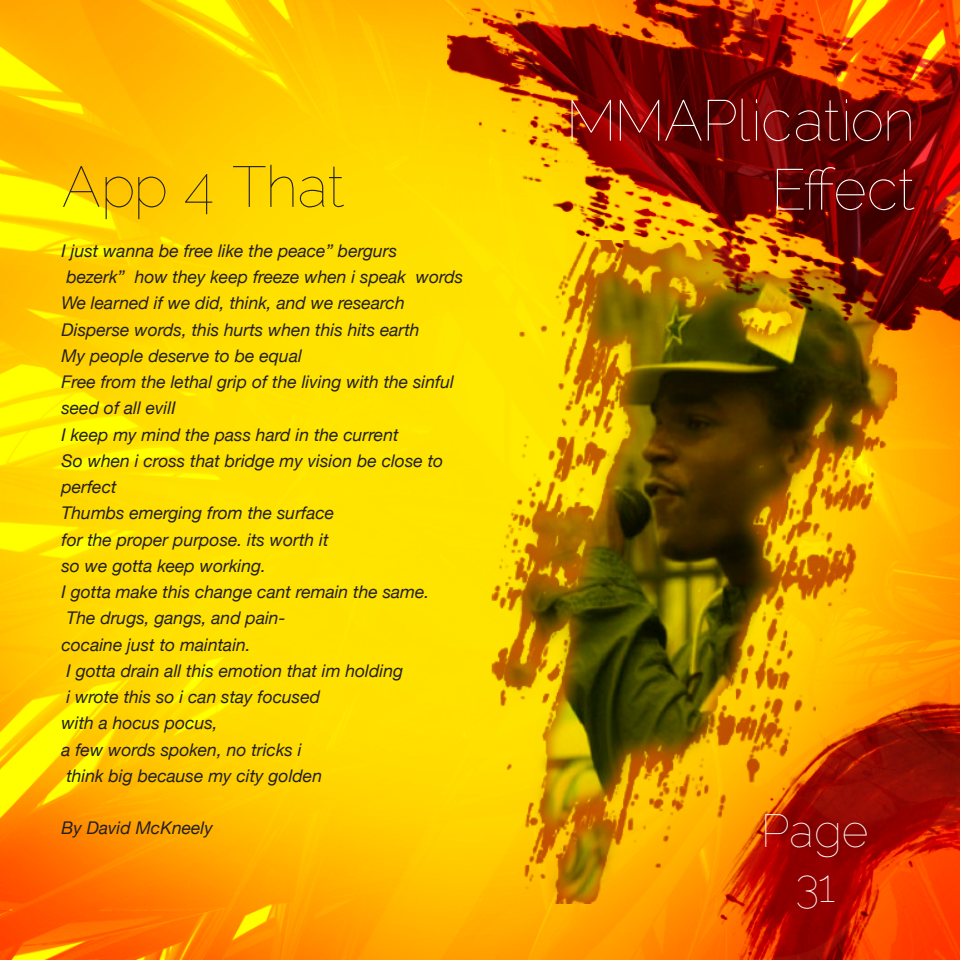
<style>
.page{position:relative;width:960px;height:960px;background:#fff}
.page>*{position:absolute;margin:0;border:0;box-sizing:border-box;transform-origin:0 0}
.Page_Title{font:100 57.5px "Raleway";color:#fff}
.Page_Title-2{font:100 57.5px "Raleway";color:#231f20}
.Page_Title-3{font:100 46.25px "Raleway";color:#fff}
.t1{font:italic 17.5px/26.2px "Helvetica Neue";color:#231f20}
</style>
<div class="page">
<img style="left:0;top:0;width:677px;height:960px">
<img style="left:677px;top:904px;width:283px;height:56px">
<img style="left:418px;top:0;width:542px;height:461px">
<img style="left:489px;top:240px;width:471px;height:664px">
<p class="Page_Title-2" style="left:62px;top:154px;width:285px">App 4 That</p>
<p class="t1" style="left:62px;top:237px;width:337px">I just wanna be free like the peace” bergurs</p>
<p class="t1" style="left:66px;top:264px;width:399px">bezerk” how they keep freeze when i speak words</p>
<p class="t1" style="left:62px;top:290px;width:345px">We learned if we did, think, and we research</p>
<p class="t1" style="left:62px;top:316px;width:360px">Disperse words, this hurts when this hits earth</p>
<p class="t1" style="left:62px;top:342px;width:242px">My people deserve to be equal</p>
<p class="t1" style="left:62px;top:369px;width:394px">Free from the lethal grip of the living with the sinful seed of all evilI</p>
<p class="t1" style="left:62px;top:421px;width:339px">I keep my mind the pass hard in the current</p>
<p class="t1" style="left:62px;top:447px;width:383px">So when i cross that bridge my vision be close to perfect</p>
<p class="t1" style="left:62px;top:500px;width:274px">Thumbs emerging from the surface</p>
<p class="t1" style="left:62px;top:526px;width:269px">for the proper purpose. its worth it</p>
<p class="t1" style="left:62px;top:552px;width:206px">so we gotta keep working.</p>
<p class="t1" style="left:62px;top:579px;width:369px">I gotta make this change cant remain the same.</p>
<p class="t1" style="left:66px;top:605px;width:221px">The drugs, gangs, and pain-</p>
<p class="t1" style="left:62px;top:631px;width:191px">cocaine just to maintain.</p>
<p class="t1" style="left:66px;top:657px;width:338px">I gotta drain all this emotion that im holding</p>
<p class="t1" style="left:66px;top:684px;width:255px">i wrote this so i can stay focused</p>
<p class="t1" style="left:62px;top:710px;width:158px">with a hocus pocus,</p>
<p class="t1" style="left:62px;top:736px;width:242px">a few words spoken, no tricks i</p>
<p class="t1" style="left:66px;top:762px;width:257px">think big because my city golden</p>
<p class="t1" style="left:62px;top:815px;width:153px">By David McKneely</p>
<p class="Page_Title" style="left:567px;top:88px;width:349px">MMAPlication</p>
<p class="Page_Title" style="left:773px;top:157px;width:144px">Effect</p>
<p class="Page_Title-3" style="left:762px;top:804px;width:108px">Page</p>
<p class="Page_Title-3" style="left:796px;top:860px;width:41px">31</p>
</div>
